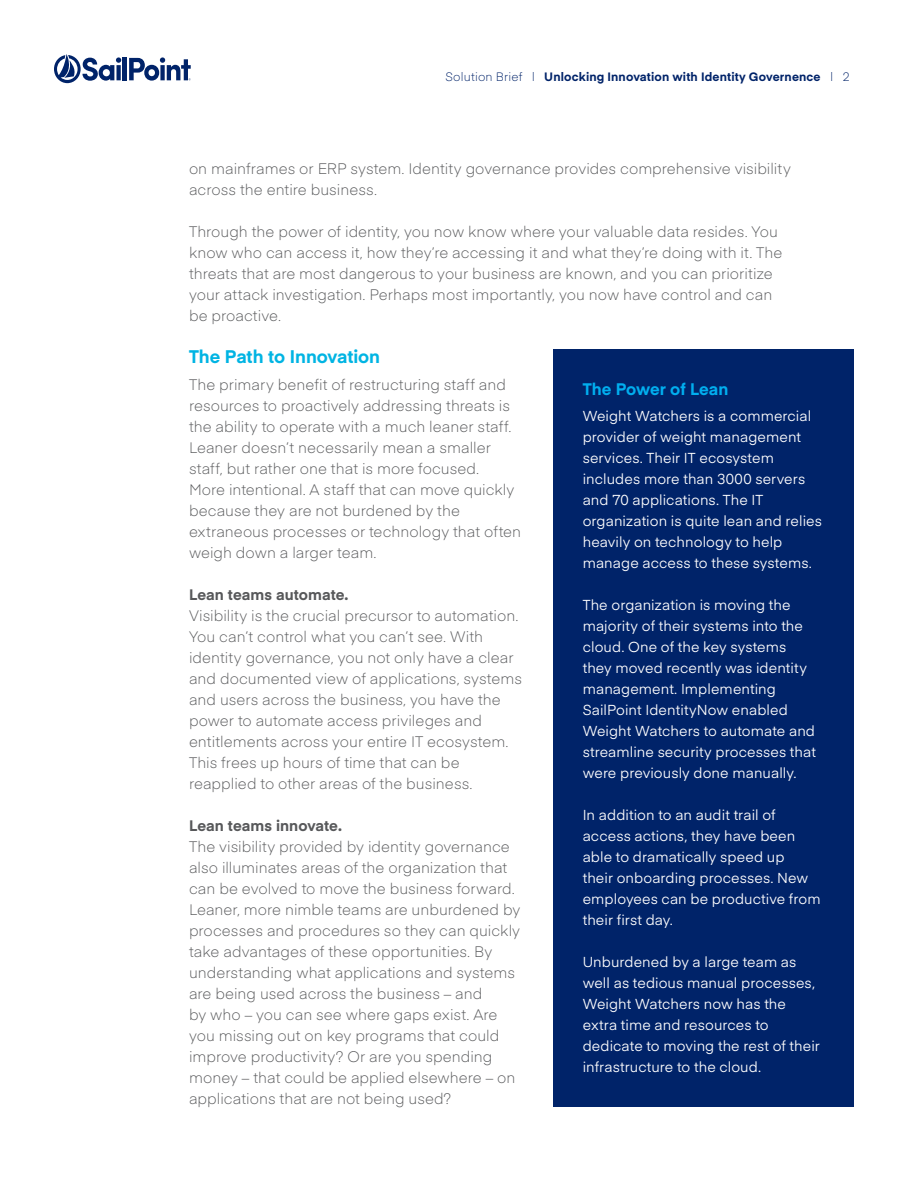
<style>
.page{position:relative;width:918px;height:1188px;background:#fff}
.page>*{position:absolute;margin:0;border:0;box-sizing:border-box;transform-origin:0 0}
.Headline{font:700 18px "Eina 01";letter-spacing:-.005em;color:#00b4e3}
.Headline-2{font:700 16.5px "Eina 01";color:#00aeef}
.Body{font:300 15px/21px "Eina 01";letter-spacing:.005em;color:#57585a}
.Body-2{font:700 15px "Eina 01";letter-spacing:.005em;color:#57585a}
.Body-3{font:14.25px/21px "Eina 01";letter-spacing:.005em;color:#fff}
.t1{font:700 12px "Eina 01";letter-spacing:.015em;color:#002369}
.t2{font:300 12px "Eina 01";color:#002369}
.s1{font-weight:300}
</style>
<div class="page">
<hr style="left:123px;top:57px;width:4px;height:23px;background:#002369">
<svg style="left:129px;top:57px;width:62px;height:24px"></svg>
<svg style="left:54px;top:54px;width:67px;height:29px"></svg>
<div style="left:553px;top:350px;width:300px;height:757px;background:#002369"></div>
<p class="t1" style="left:446px;top:68px;width:389px"><span class="s1">Solution Brief |</span> Unlocking Innovation with Identity Governence <span class="s1">|</span></p>
<p class="t2" style="left:843px;top:68px;width:8px">2</p>
<p class="Body" style="left:189px;top:157px;width:603px">on mainframes or ERP system. Identity governance provides comprehensive visibility across the entire business.</p>
<p class="Body" style="left:189px;top:220px;width:595px">Through the power of identity, you now know where your valuable data resides. You know who can access it, how they’re accessing it and what they’re doing with it. The threats that are most dangerous to your business are known, and you can prioritize your attack investigation. Perhaps most importantly, you now have control and can be proactive.</p>
<p class="Headline" style="left:189px;top:343px;width:193px">The Path to Innovation</p>
<p class="Body" style="left:189px;top:373px;width:334px">The primary benefit of restructuring staff and resources to proactively addressing threats is the ability to operate with a much leaner staff.<br>Leaner doesn’t necessarily mean a smaller staff, but rather one that is more focused.<br>More intentional. A staff that can move quickly because they are not burdened by the extraneous processes or technology that often weigh down a larger team.</p>
<p class="Body-2" style="left:189px;top:583px;width:161px">Lean teams automate.</p>
<p class="Body" style="left:189px;top:604px;width:335px">Visibility is the crucial precursor to automation.<br>You can’t control what you can’t see. With identity governance, you not only have a clear and documented view of applications, systems and users across the business, you have the power to automate access privileges and entitlements across your entire IT ecosystem.<br>This frees up hours of time that can be reapplied to other areas of the business.</p>
<p class="Body-2" style="left:189px;top:814px;width:155px">Lean teams innovate.</p>
<p class="Body" style="left:189px;top:835px;width:333px">The visibility provided by identity governance also illuminates areas of the organization that can be evolved to move the business forward.<br>Leaner, more nimble teams are unburdened by processes and procedures so they can quickly take advantages of these opportunities. By understanding what applications and systems are being used across the business – and<br>by who – you can see where gaps exist. Are you missing out on key programs that could improve productivity? Or are you spending money – that could be applied elsewhere – on applications that are not being used?</p>
<p class="Headline-2" style="left:583px;top:377px;width:147px">The Power of Lean</p>
<p class="Body-3" style="left:583px;top:405px;width:241px">Weight Watchers is a commercial provider of weight management services. Their IT ecosystem includes more than 3000 servers and 70 applications. The IT organization is quite lean and relies heavily on technology to help manage access to these systems.</p>
<p class="Body-3" style="left:583px;top:594px;width:235px">The organization is moving the majority of their systems into the cloud. One of the key systems they moved recently was identity management. Implementing<br>SailPoint IdentityNow enabled<br>Weight Watchers to automate and streamline security processes that were previously done manually.</p>
<p class="Body-3" style="left:583px;top:804px;width:239px">In addition to an audit trail of access actions, they have been able to dramatically speed up<br>their onboarding processes. New employees can be productive from their first day.</p>
<p class="Body-3" style="left:583px;top:951px;width:239px">Unburdened by a large team as well as tedious manual processes,<br>Weight Watchers now has the extra time and resources to dedicate to moving the rest of their infrastructure to the cloud.</p>
</div>
